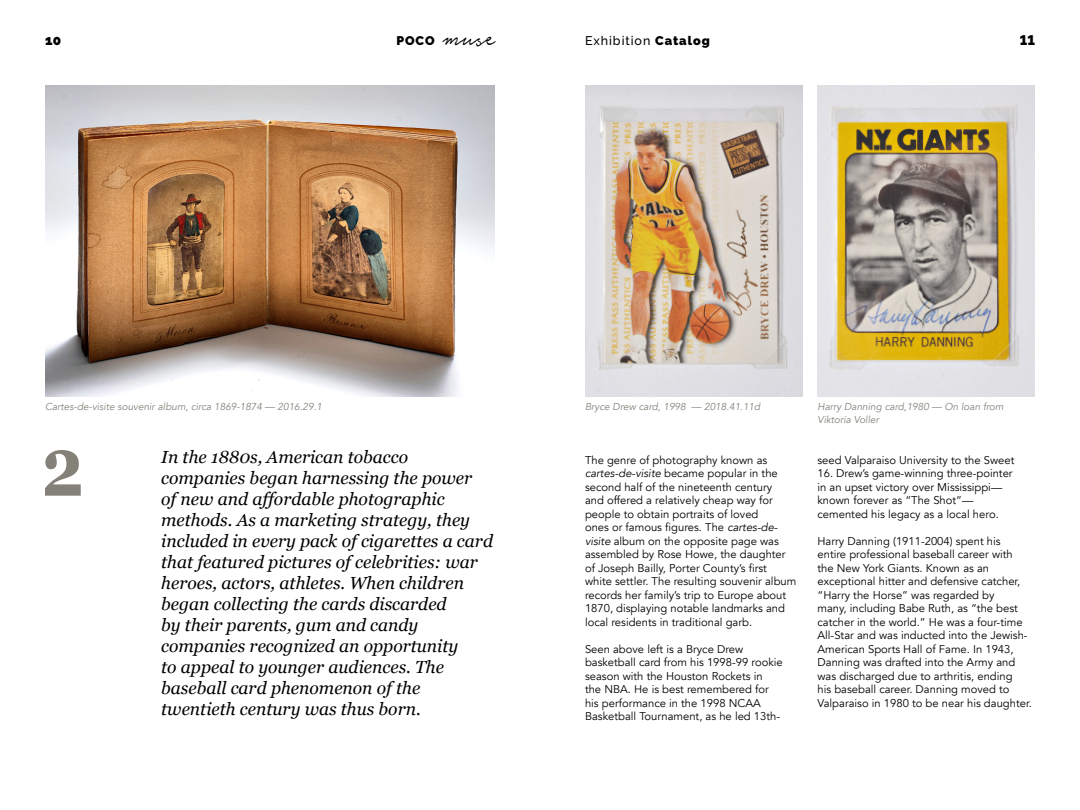
<style>
.page{position:relative;width:1080px;height:810px;background:#fff}
.page>*{position:absolute;margin:0;border:0;box-sizing:border-box;transform-origin:0 0}
.t1{font:45px "Notera Personal Use Only";color:#000;scale:.67 1}
.Pulled_Italics{font:italic 17.5px/21px "Georgia";color:#000}
.t2{font:900 13.75px "Raleway";color:#000}
.t3{font:500 12.5px "Raleway";letter-spacing:.075em;color:#000}
.t4{font:900 12.5px "Raleway";color:#000}
.Body_Copy{font:11.25px/13.5px "Avenir";color:#000}
.Image_Caption{font:italic 10px/13.5px "Avenir";color:#848178}
.s1{font-weight:900}
.s2{font-style:italic}
</style>
<div class="page">
<img style="left:45px;top:86px;width:450px;height:310px">
<img style="left:585px;top:86px;width:217px;height:310px">
<img style="left:818px;top:86px;width:217px;height:310px">
<svg style="left:45px;top:450px;width:36px;height:46px"></svg>
<p class="t2" style="left:45px;top:32px;width:18px">10</p>
<p class="t4" style="left:396px;top:33px;width:40px">POCO</p>
<h1 class="t1" style="left:443px;top:13px;width:79px">muse</h1>
<p class="t3" style="left:585px;top:33px;width:126px">Exhibition <span class="s1">Catalog</span></p>
<p class="t2" style="left:1020px;top:32px;width:17px">11</p>
<p class="Image_Caption" style="left:45px;top:399px;width:279px">Cartes-de-visite souvenir album, circa 1869-1874 — 2016.29.1</p>
<p class="Image_Caption" style="left:585px;top:399px;width:177px">Bryce Drew card, 1998 — 2018.41.11d</p>
<p class="Image_Caption" style="left:818px;top:399px;width:188px">Harry Danning card,1980 — On loan from<br>Viktoria Voller</p>
<p class="Pulled_Italics" style="left:161px;top:446px;width:333px">In the 1880s, American tobacco companies began harnessing the power<br>of new and affordable photographic methods. As a marketing strategy, they included in every pack of cigarettes a card that featured pictures of celebrities: war heroes, actors, athletes. When children began collecting the cards discarded<br>by their parents, gum and candy companies recognized an opportunity<br>to appeal to younger audiences. The baseball card phenomenon of the twentieth century was thus born.</p>
<p class="Body_Copy" style="left:585px;top:453px;width:213px">The genre of photography known as <span class="s2">cartes-de-visite</span> became popular in the second half of the nineteenth century<br>and offered a relatively cheap way for people to obtain portraits of loved<br>ones or famous figures. The <span class="s2">cartes-de&shy;visite</span> album on the opposite page was assembled by Rose Howe, the daughter of Joseph Bailly, Porter County’s first white settler. The resulting souvenir album records her family’s trip to Europe about 1870, displaying notable landmarks and local residents in traditional garb.</p>
<p class="Body_Copy" style="left:585px;top:642px;width:199px">Seen above left is a Bryce Drew basketball card from his 1998-99 rookie season with the Houston Rockets in<br>the NBA. He is best remembered for his performance in the 1998 NCAA Basketball Tournament, as he led 13th-</p>
<p class="Body_Copy" style="left:818px;top:453px;width:199px">seed Valparaiso University to the Sweet</p>
<p class="Body_Copy" style="left:818px;top:467px;width:197px">16. Drew’s game-winning three-pointer in an upset victory over Mississippi— known forever as “The Shot”— cemented his legacy as a local hero.</p>
<p class="Body_Copy" style="left:818px;top:534px;width:216px">Harry Danning (1911-2004) spent his entire professional baseball career with the New York Giants. Known as an exceptional hitter and defensive catcher, “Harry the Horse” was regarded by<br>many, including Babe Ruth, as “the best catcher in the world.” He was a four-time All-Star and was inducted into the Jewish-American Sports Hall of Fame. In 1943, Danning was drafted into the Army and was discharged due to arthritis, ending<br>his baseball career. Danning moved to Valparaiso in 1980 to be near his daughter.</p>
</div>
